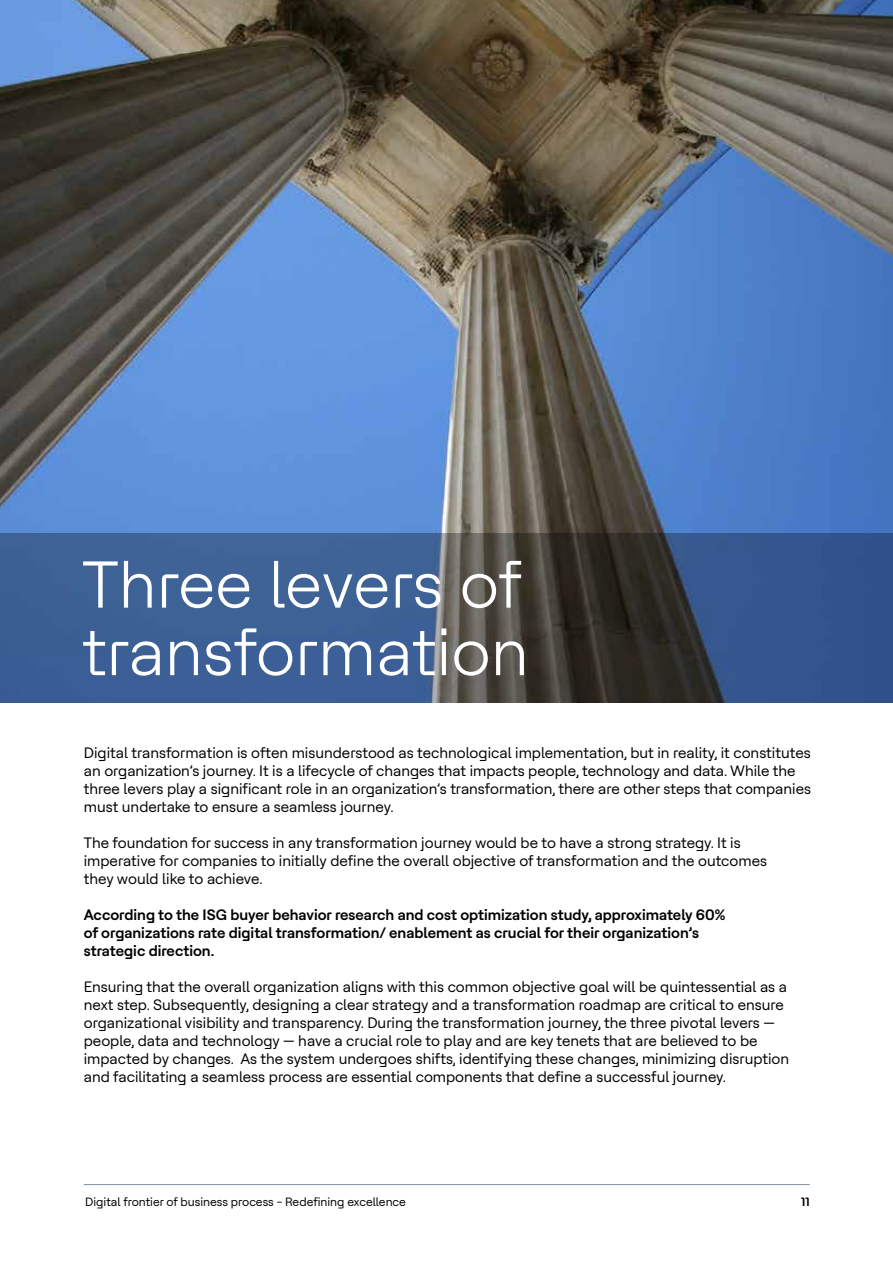
<style>
.page{position:relative;width:893px;height:1263px;background:#fff}
.page>*{position:absolute;margin:0;border:0;box-sizing:border-box;transform-origin:0 0}
.t1{font:300 66px/67.5px "HCL Tech Roobert";color:#fff}
.t2{font:15px/18px "HCL Tech Roobert";color:#000}
.t3{font:700 15px/18px "HCL Tech Roobert";color:#000}
.t4{font:12px "HCL Tech Roobert";color:#000}
.t5{font:700 12px "HCL Tech Roobert";color:#000}
</style>
<div class="page">
<hr style="left:84px;top:1184px;width:726px;height:1px;background:#8291a0">
<img style="left:0;top:0;width:893px;height:533px">
<svg style="left:0;top:533px;width:893px;height:169px;background:#3b5377"></svg>
<h1 class="t1" style="left:82px;top:547px;width:448px">Three levers of transformation</h1>
<p class="t2" style="left:84px;top:743px;width:729px">Digital transformation is often misunderstood as technological implementation, but in reality, it constitutes an organization’s journey. It is a lifecycle of changes that impacts people, technology and data. While the three levers play a significant role in an organization’s transformation, there are other steps that companies must undertake to ensure a seamless journey.</p>
<p class="t2" style="left:84px;top:833px;width:685px">The foundation for success in any transformation journey would be to have a strong strategy. It is imperative for companies to initially define the overall objective of transformation and the outcomes they would like to achieve.</p>
<p class="t3" style="left:84px;top:905px;width:643px">According to the ISG buyer behavior research and cost optimization study, approximately 60% of organizations rate digital transformation/ enablement as crucial for their organization’s strategic direction.</p>
<p class="t2" style="left:84px;top:977px;width:707px">Ensuring that the overall organization aligns with this common objective goal will be quintessential as a next step. Subsequently, designing a clear strategy and a transformation roadmap are critical to ensure organizational visibility and transparency. During the transformation journey, the three pivotal levers — people, data and technology — have a crucial role to play and are key tenets that are believed to be impacted by changes. As the system undergoes shifts, identifying these changes, minimizing disruption and facilitating a seamless process are essential components that define a successful journey.</p>
<p class="t4" style="left:85px;top:1193px;width:322px">Digital frontier of business process - Redefining excellence</p>
<p class="t5" style="left:801px;top:1193px;width:10px">11</p>
</div>
